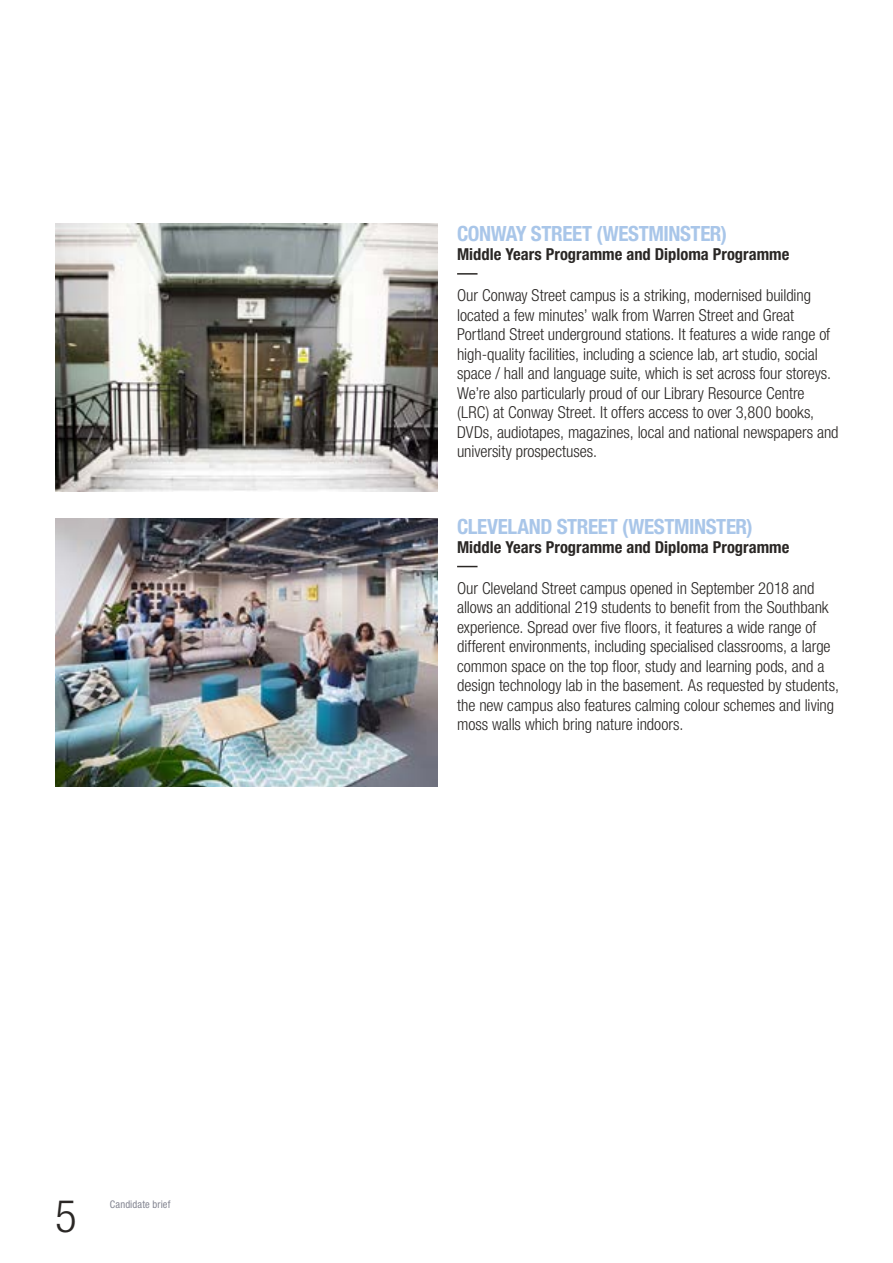
<style>
.page{position:relative;width:893px;height:1263px;background:#fff}
.page>*{position:absolute;margin:0;border:0;box-sizing:border-box;transform-origin:0 0}
.t1{font:300 condensed 45px "Helvetica Neue LT Std";color:#2a2725}
.t2{font:700 condensed 21px "Helvetica Neue LT Std";letter-spacing:-.02em;color:#a9c6e9}
.t3{font:300 condensed 16.5px/19.5px "Helvetica Neue LT Std";letter-spacing:-.005em;color:#2a2725}
.t4{font:700 condensed 16.5px "Helvetica Neue LT Std";color:#2a2725}
.t5{font:condensed 10.5px "Helvetica Neue LT Std";letter-spacing:.015em;color:#848692}
</style>
<div class="page">
<img style="left:55px;top:223px;width:382px;height:268px">
<img style="left:55px;top:518px;width:382px;height:268px">
<hr style="left:457px;top:273px;width:20px;height:2px;background:#2a2725">
<svg style="left:457px;top:566px;width:20px;height:1px"></svg>
<h1 class="t1" style="left:55px;top:1191px;width:23px">5</h1>
<p class="t5" style="left:110px;top:1198px;width:62px">Candidate brief</p>
<p class="t2" style="left:457px;top:221px;width:271px">CONWAY STREET (WESTMINSTER)</p>
<p class="t4" style="left:457px;top:244px;width:334px">Middle Years Programme and Diploma Programme</p>
<p class="t3" style="left:457px;top:285px;width:383px">Our Conway Street campus is a striking, modernised building located a few minutes’ walk from Warren Street and Great Portland Street underground stations. It features a wide range of high-quality facilities, including a science lab, art studio, social space / hall and language suite, which is set across four storeys.<br>We’re also particularly proud of our Library Resource Centre (LRC) at Conway Street. It offers access to over 3,800 books, DVDs, audiotapes, magazines, local and national newspapers and university prospectuses.</p>
<p class="t2" style="left:457px;top:513px;width:297px">CLEVELAND STREET (WESTMINSTER)</p>
<p class="t4" style="left:457px;top:537px;width:334px">Middle Years Programme and Diploma Programme</p>
<p class="t3" style="left:457px;top:578px;width:383px">Our Cleveland Street campus opened in September 2018 and allows an additional 219 students to benefit from the Southbank experience. Spread over five floors, it features a wide range of different environments, including specialised classrooms, a large common space on the top floor, study and learning pods, and a design technology lab in the basement. As requested by students, the new campus also features calming colour schemes and living moss walls which bring nature indoors.</p>
</div>
